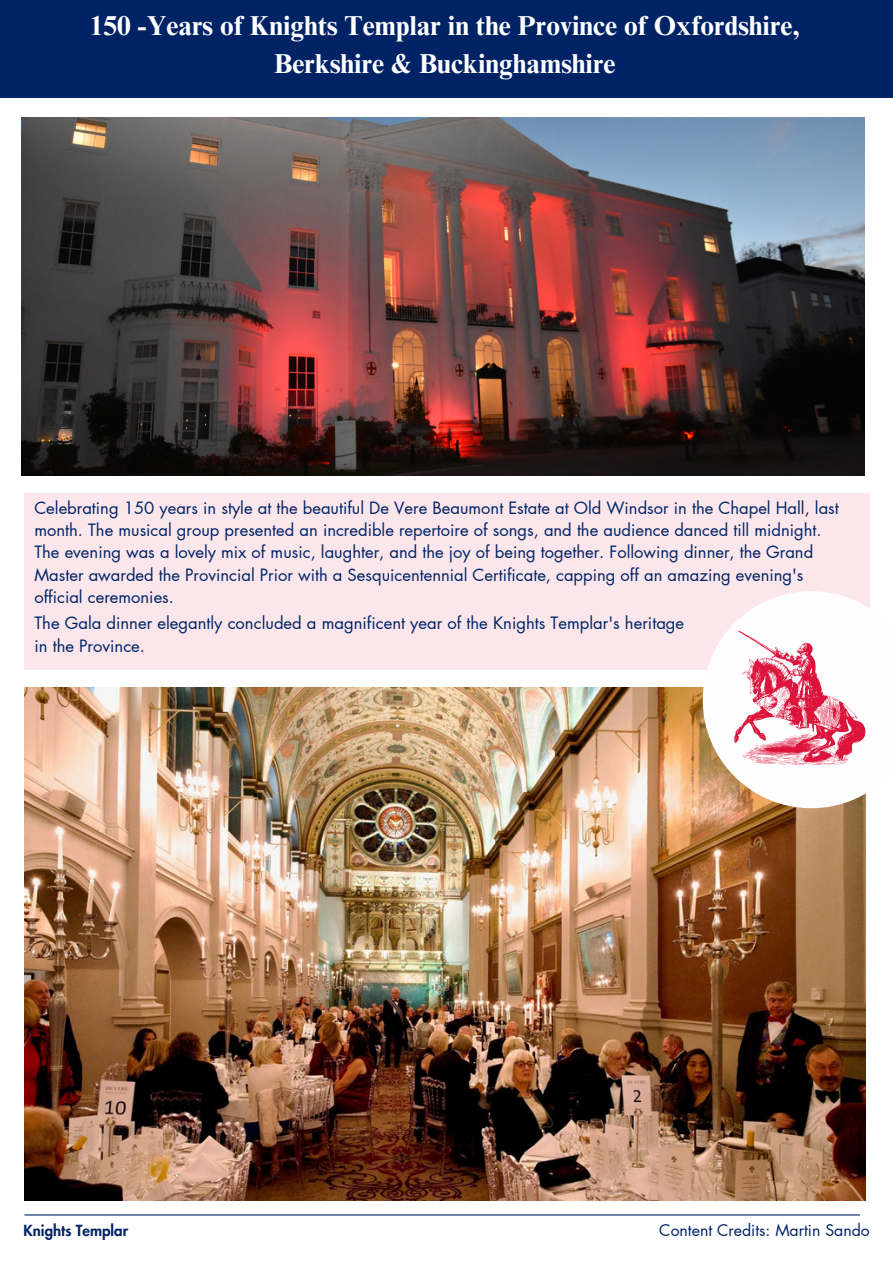
<style>
.page{position:relative;width:893px;height:1264px;background:#fff}
.page>*{position:absolute;margin:0;border:0;box-sizing:border-box;transform-origin:0 0}
.t1{font:700 27.45px/38.1px "Times NRMT Pro";color:#fff;text-align:center}
.t2{font:16.65px/22.4px "Futura LT Pro";color:#002366}
.t3{font:15.9px "Futura LT Pro";color:#002366}
.t4{font:800 15px "Futura LT Pro";color:#002366}
</style>
<div class="page">
<div style="left:0;top:0;width:892px;height:97px;background:#002366"></div>
<img style="left:21px;top:118px;width:843px;height:357px">
<div style="left:24px;top:493px;width:846px;height:176px;background:#fbe7eb"></div>
<hr style="left:24px;top:1214px;width:835px;height:1px;background:#002366">
<img style="left:24px;top:687px;width:841px;height:512px">
<svg style="left:702px;top:591px;width:168px;height:217px"></svg>
<p class="t1" style="left:90px;top:10px;width:711px">150 -Years of Knights Templar in the Province of Oxfordshire,<br>Berkshire &amp; Buckinghamshire</p>
<p class="t2" style="left:34px;top:497px;width:805px">Celebrating 150 years in style at the beautiful De Vere Beaumont Estate at Old Windsor in the Chapel Hall, last month. The musical group presented an incredible repertoire of songs, and the audience danced till midnight.<br>The evening was a lovely mix of music, laughter, and the joy of being together. Following dinner, the Grand Master awarded the Provincial Prior with a Sesquicentennial Certificate, capping off an amazing evening's official ceremonies.</p>
<p class="t2" style="left:34px;top:612px;width:651px">The Gala dinner elegantly concluded a magnificent year of the Knights Templar's heritage in the Province.</p>
<p class="t4" style="left:24px;top:1223px;width:106px">Knights Templar</p>
<p class="t3" style="left:659px;top:1222px;width:212px">Content Credits: Martin Sando</p>
</div>
